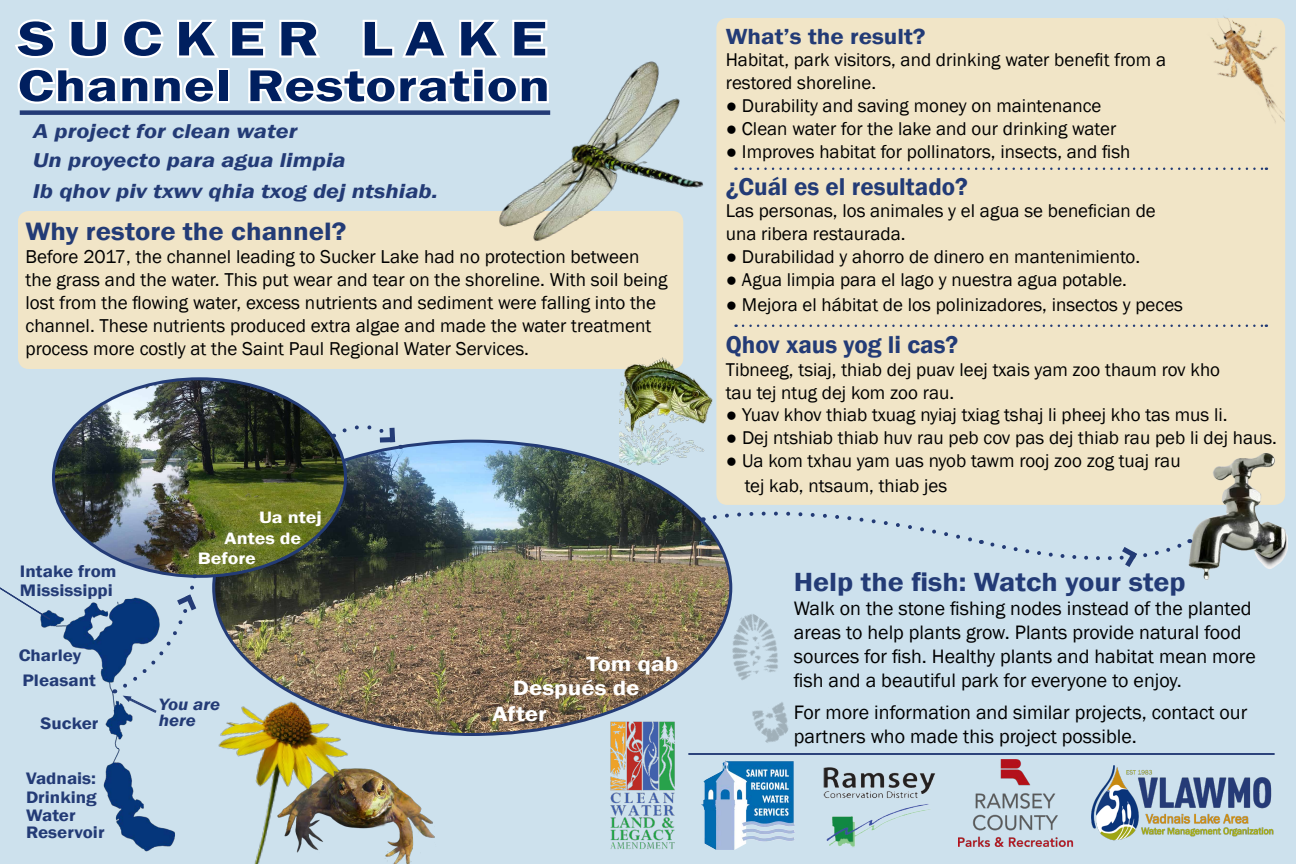
<style>
.page{position:relative;width:1296px;height:864px;background:#cde1ed}
.page>*{position:absolute;margin:0;border:0;box-sizing:border-box;transform-origin:0 0}
.t1{font:600 50.3px "Franklin Gothic";letter-spacing:.19em;color:#001f5f;scale:1.29 1}
.t2{font:600 46.1px "Franklin Gothic";letter-spacing:.01em;color:#001f5f;scale:1.26 1}
.t3{font:600 27px "Franklin Gothic";color:#233b76;scale:1.11 1}
.t4{font:600 25.85px "Franklin Gothic";color:#233b76;scale:1.11 1}
.t5{font:600 25px "Franklin Gothic";color:#233b76}
.t6{font:600 22.5px "Franklin Gothic";color:#233b76;scale:1.11 1}
.t7{font:600 21.25px "Franklin Gothic";color:#fff;scale:1.18 1}
.t8{font:italic 600 20.6px/31.1px "Franklin Gothic";color:#233b76;scale:1.19 1}
.t9{font:20px/24px "Franklin Gothic";color:#000}
.t10{font:19.15px/23px "Franklin Gothic";color:#000}
.t11{font:19px/22.8px "Franklin Gothic";color:#000}
.t12{font:600 17.1px/18.1px "Franklin Gothic";color:#233b76;scale:1.11 1}
.t13{font:600 17px "Franklin Gothic";color:#fff;scale:1.18 1}
.t14{font:italic 600 16.9px/16.2px "Franklin Gothic";color:#233b76;scale:1.12 1}
</style>
<div class="page">
<svg style="left:15px;top:19px;width:533px;height:85px"></svg>
<div style="left:716px;top:18px;width:569px;height:487px;background:#f1e5c7;border-radius:11px"></div>
<div style="left:18px;top:211px;width:665px;height:158px;background:#f1e5c7;border-radius:11px"></div>
<img style="left:1092px;top:766px;width:182px;height:75px">
<img style="left:1190px;top:453px;width:98px;height:127px">
<img style="left:214px;top:441px;width:517px;height:293px">
<img style="left:691px;top:609px;width:97px;height:134px">
<img style="left:702px;top:761px;width:93px;height:88px">
<hr style="left:688px;top:753px;width:586px;height:1px;background:#233b76">
<hr style="left:688px;top:754px;width:586px;height:1px;background:#233b76">
<svg style="left:743px;top:168px;width:524px;height:2px"></svg>
<img style="left:460px;top:44px;width:257px;height:220px">
<img style="left:1210px;top:17px;width:75px;height:106px">
<img style="left:53px;top:379px;width:292px;height:197px">
<img style="left:371px;top:769px;width:64px;height:95px">
<img style="left:214px;top:659px;width:157px;height:205px">
<img style="left:599px;top:714px;width:86px;height:135px">
<img style="left:40px;top:602px;width:74px;height:90px">
<img style="left:105px;top:692px;width:28px;height:57px">
<img style="left:103px;top:749px;width:72px;height:103px">
<svg style="left:0;top:587px;width:50px;height:33px"></svg>
<svg style="left:333px;top:423px;width:69px;height:26px"></svg>
<img style="left:619px;top:353px;width:96px;height:117px">
<svg style="left:710px;top:506px;width:272px;height:39px"></svg>
<svg style="left:990px;top:539px;width:200px;height:28px"></svg>
<svg style="left:743px;top:324px;width:524px;height:3px"></svg>
<img style="left:958px;top:760px;width:116px;height:87px">
<div style="left:20px;top:110px;width:530px;height:5px;background:#233b76"></div>
<svg style="left:114px;top:574px;width:87px;height:139px"></svg>
<img style="left:823px;top:767px;width:113px;height:80px">
<h1 class="t1" style="left:18px;top:8px;width:412px">SUCKER LAKE</h1>
<h2 class="t2" style="left:18px;top:57px;width:424px">Channel Restoration</h2>
<p class="t8" style="left:33px;top:115px;width:224px">A project for clean water</p>
<p class="t8" style="left:33px;top:145px;width:342px">Un proyecto para agua limpia<br>Ib qhov piv txwv qhia txog dej ntshiab.</p>
<h3 class="t4" style="left:26px;top:215px;width:291px">Why restore the channel?</h3>
<p class="t10" style="left:26px;top:245px;width:644px">Before 2017, the channel leading to Sucker Lake had no protection between the grass and the water. This put wear and tear on the shoreline. With soil being lost from the flowing water, excess nutrients and sediment were falling into the channel. These nutrients produced extra algae and made the water treatment process more costly at the Saint Paul Regional Water Services.</p>
<p class="t13" style="left:259px;top:507px;width:55px">Ua ntej</p>
<p class="t12" style="left:20px;top:562px;width:88px;line-height:18.7px">Intake from<br>Mississippi</p>
<p class="t12" style="left:19px;top:644px;width:71px;line-height:24.4px">Charley<br>Pleasant</p>
<p class="t12" style="left:40px;top:714px;width:54px">Sucker</p>
<p class="t12" style="left:26px;top:770px;width:72px">Vadnais:<br>Drinking<br>Water<br>Reservoir</p>
<p class="t13" style="left:225px;top:528px;width:67px">Antes de</p>
<p class="t13" style="left:198px;top:548px;width:51px">Before</p>
<p class="t14" style="left:159px;top:696px;width:56px">You are here</p>
<p class="t7" style="left:586px;top:651px;width:79px">Tom qab</p>
<p class="t7" style="left:513px;top:675px;width:109px">Después de</p>
<p class="t7" style="left:492px;top:700px;width:48px">After</p>
<p class="t6" style="left:726px;top:22px;width:182px">What’s the result?</p>
<p class="t11" style="left:726px;top:49px;width:442px">Habitat, park visitors, and drinking water benefit from a restored shoreline.</p>
<p class="t11" style="left:726px;top:95px;width:377px">● Durability and saving money on maintenance</p>
<p class="t11" style="left:726px;top:117px;width:392px">● Clean water for the lake and our drinking water</p>
<p class="t11" style="left:726px;top:140px;width:406px">● Improves habitat for pollinators, insects, and fish</p>
<h3 class="t5" style="left:726px;top:171px;width:244px">¿Cuál es el resultado?</h3>
<p class="t11" style="left:726px;top:200px;width:432px">Las personas, los animales y el agua se benefician de una ribera restaurada.</p>
<p class="t11" style="left:726px;top:246px;width:416px">● Durabilidad y ahorro de dinero en mantenimiento.</p>
<p class="t11" style="left:726px;top:268px;width:403px">● Agua limpia para el lago y nuestra agua potable.</p>
<p class="t11" style="left:726px;top:294px;width:459px">● Mejora el hábitat de los polinizadores, insectos y peces</p>
<h3 class="t5" style="left:726px;top:329px;width:234px">Qhov xaus yog li cas?</h3>
<p class="t11" style="left:726px;top:358px;width:496px">Tibneeg, tsiaj, thiab dej puav leej txais yam zoo thaum rov kho tau tej ntug dej kom zoo rau.</p>
<p class="t11" style="left:726px;top:404px;width:503px">● Yuav khov thiab txuag nyiaj txiag tshaj li pheej kho tas mus li.</p>
<p class="t11" style="left:726px;top:427px;width:553px">● Dej ntshiab thiab huv rau peb cov pas dej thiab rau peb li dej haus.</p>
<p class="t11" style="left:745px;top:448px;width:437px;line-height:25.5px;text-indent:-19px">● Ua kom txhau yam uas nyob tawm rooj zoo zog tuaj rau tej kab, ntsaum, thiab jes</p>
<h3 class="t3" style="left:794px;top:565px;width:355px">Help the fish: Watch your step</h3>
<p class="t9" style="left:794px;top:597px;width:464px">Walk on the stone fishing nodes instead of the planted areas to help plants grow. Plants provide natural food sources for fish. Healthy plants and habitat mean more fish and a beautiful park for everyone to enjoy.</p>
<p class="t9" style="left:794px;top:701px;width:455px">For more information and similar projects, contact our partners who made this project possible.</p>
</div>
